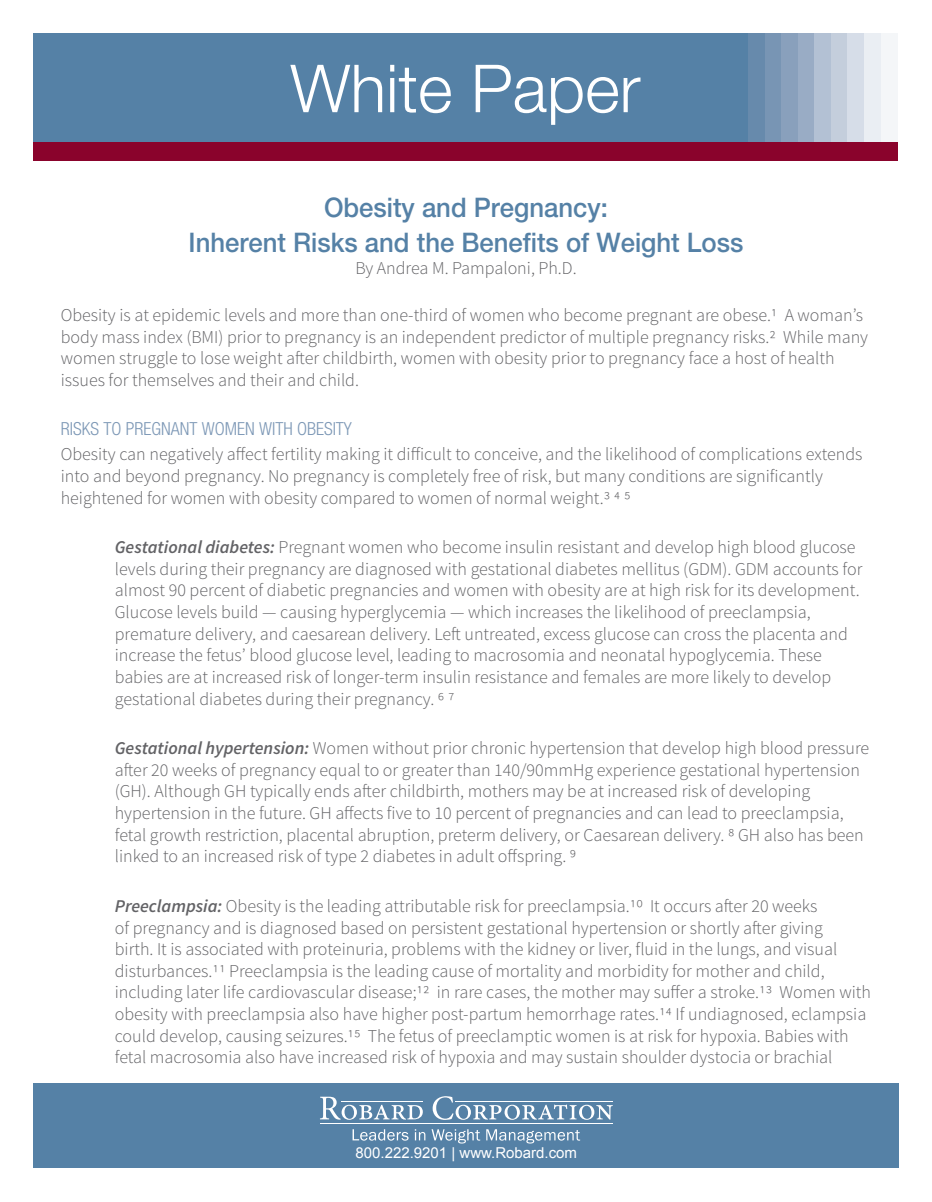
<style>
.page{position:relative;width:932px;height:1202px;background:#fff}
.page>*{position:absolute;margin:0;border:0;box-sizing:border-box;transform-origin:0 0}
.t1{font:300 66.3px "Helvetica Neue";color:#fff}
.Title_1{font:500 27px "Helvetica Neue";color:#5581a6;scale:.95 1}
.Subhead_2{font:300 18px/21.6px "Source Sans Pro";color:#636366}
.Subhead_2-2{font:300 condensed 18px "Helvetica Neue";color:#7d98b6}
.Title_Author_Authors{font:300 18px "Source Sans Pro";color:#636366}
.t2{font:15px "Arial";color:#fff}
.s1{font-weight:600;font-style:italic}
</style>
<div class="page">
<div style="left:33px;top:1083px;width:865px;height:85px;background:#5581a6"></div>
<div style="left:33px;top:142px;width:864px;height:18px;background:#8a032c"></div>
<div style="left:798px;top:34px;width:16px;height:108px;background:#99acc5"></div>
<div style="left:814px;top:34px;width:17px;height:108px;background:#b3c1d4"></div>
<div style="left:831px;top:34px;width:16px;height:108px;background:#c4cedc"></div>
<div style="left:847px;top:34px;width:17px;height:108px;background:#d6dde8"></div>
<div style="left:864px;top:34px;width:16px;height:108px;background:#eaeef3"></div>
<div style="left:880px;top:34px;width:17px;height:108px;background:#f4f6f8"></div>
<div style="left:731px;top:34px;width:17px;height:108px;background:#5581a6"></div>
<div style="left:748px;top:34px;width:17px;height:108px;background:#678aac"></div>
<div style="left:765px;top:34px;width:16px;height:108px;background:#7895b4"></div>
<div style="left:781px;top:34px;width:17px;height:108px;background:#89a0bc"></div>
<div style="left:33px;top:34px;width:704px;height:108px;background:#5581a6"></div>
<svg style="left:320px;top:1096px;width:103px;height:23px"></svg>
<svg style="left:432px;top:1096px;width:180px;height:23px"></svg>
<hr style="left:320px;top:1123px;width:292px;height:1px;background:#fff">
<hr style="left:341px;top:1101px;width:82px;height:1px;background:#fff">
<hr style="left:455px;top:1101px;width:157px;height:1px;background:#fff">
<svg style="left:352px;top:1129px;width:56px;height:11px"></svg>
<svg style="left:415px;top:1129px;width:10px;height:11px"></svg>
<svg style="left:431px;top:1129px;width:49px;height:14px"></svg>
<svg style="left:486px;top:1129px;width:94px;height:14px"></svg>
<h1 class="t1" style="left:290px;top:48px;width:351px">White Paper</h1>
<p class="Title_1" style="left:324px;top:191px;width:300px">Obesity and Pregnancy:</p>
<p class="Title_1" style="left:188px;top:226px;width:585px">Inherent Risks and the Benefits of Weight Loss</p>
<p class="Title_Author_Authors" style="left:355px;top:257px;width:223px">By Andrea M. Pampaloni, Ph.D.</p>
<p class="Subhead_2" style="left:61px;top:304px;width:808px">Obesity is at epidemic levels and more than one-third of women who become pregnant are obese.1 A woman’s body mass index (BMI) prior to pregnancy is an independent predictor of multiple pregnancy risks.2 While many women struggle to lose weight after childbirth, women with obesity prior to pregnancy face a host of health issues for themselves and their and child.</p>
<p class="Subhead_2-2" style="left:61px;top:419px;width:293px">RISKS TO PREGNANT WOMEN WITH OBESITY</p>
<p class="Subhead_2" style="left:61px;top:443px;width:803px">Obesity can negatively affect fertility making it difficult to conceive, and the likelihood of complications extends into and beyond pregnancy. No pregnancy is completely free of risk, but many conditions are significantly heightened for women with obesity compared to women of normal weight.3 4 5</p>
<p class="Subhead_2" style="left:115px;top:536px;width:749px"><span class="s1">Gestational diabetes:</span> Pregnant women who become insulin resistant and develop high blood glucose levels during their pregnancy are diagnosed with gestational diabetes mellitus (GDM). GDM accounts for almost 90 percent of diabetic pregnancies and women with obesity are at high risk for its development.<br>Glucose levels build — causing hyperglycemia — which increases the likelihood of preeclampsia, premature delivery, and caesarean delivery. Left untreated, excess glucose can cross the placenta and increase the fetus’ blood glucose level, leading to macrosomia and neonatal hypoglycemia. These babies are at increased risk of longer-term insulin resistance and females are more likely to develop gestational diabetes during their pregnancy. 6 7</p>
<p class="Subhead_2" style="left:115px;top:737px;width:756px"><span class="s1">Gestational hypertension:</span> Women without prior chronic hypertension that develop high blood pressure after 20 weeks of pregnancy equal to or greater than 140/90mmHg experience gestational hypertension (GH). Although GH typically ends after childbirth, mothers may be at increased risk of developing hypertension in the future. GH affects five to 10 percent of pregnancies and can lead to preeclampsia, fetal growth restriction, placental abruption, preterm delivery, or Caesarean delivery. 8 GH also has been linked to an increased risk of type 2 diabetes in adult offspring. 9</p>
<p class="Subhead_2" style="left:115px;top:895px;width:757px"><span class="s1">Preeclampsia:</span> Obesity is the leading attributable risk for preeclampsia.10 It occurs after 20 weeks<br>of pregnancy and is diagnosed based on persistent gestational hypertension or shortly after giving<br>birth. It is associated with proteinuria, problems with the kidney or liver, fluid in the lungs, and visual disturbances.11 Preeclampsia is the leading cause of mortality and morbidity for mother and child, including later life cardiovascular disease;12 in rare cases, the mother may suffer a stroke.13 Women with obesity with preeclampsia also have higher post-partum hemorrhage rates.14 If undiagnosed, eclampsia could develop, causing seizures.15 The fetus of preeclamptic women is at risk for hypoxia. Babies with fetal macrosomia also have increased risk of hypoxia and may sustain shoulder dystocia or brachial</p>
<p class="t2" style="left:355px;top:1142px;width:223px">800.222.9201 | www.Robard.com</p>
</div>
